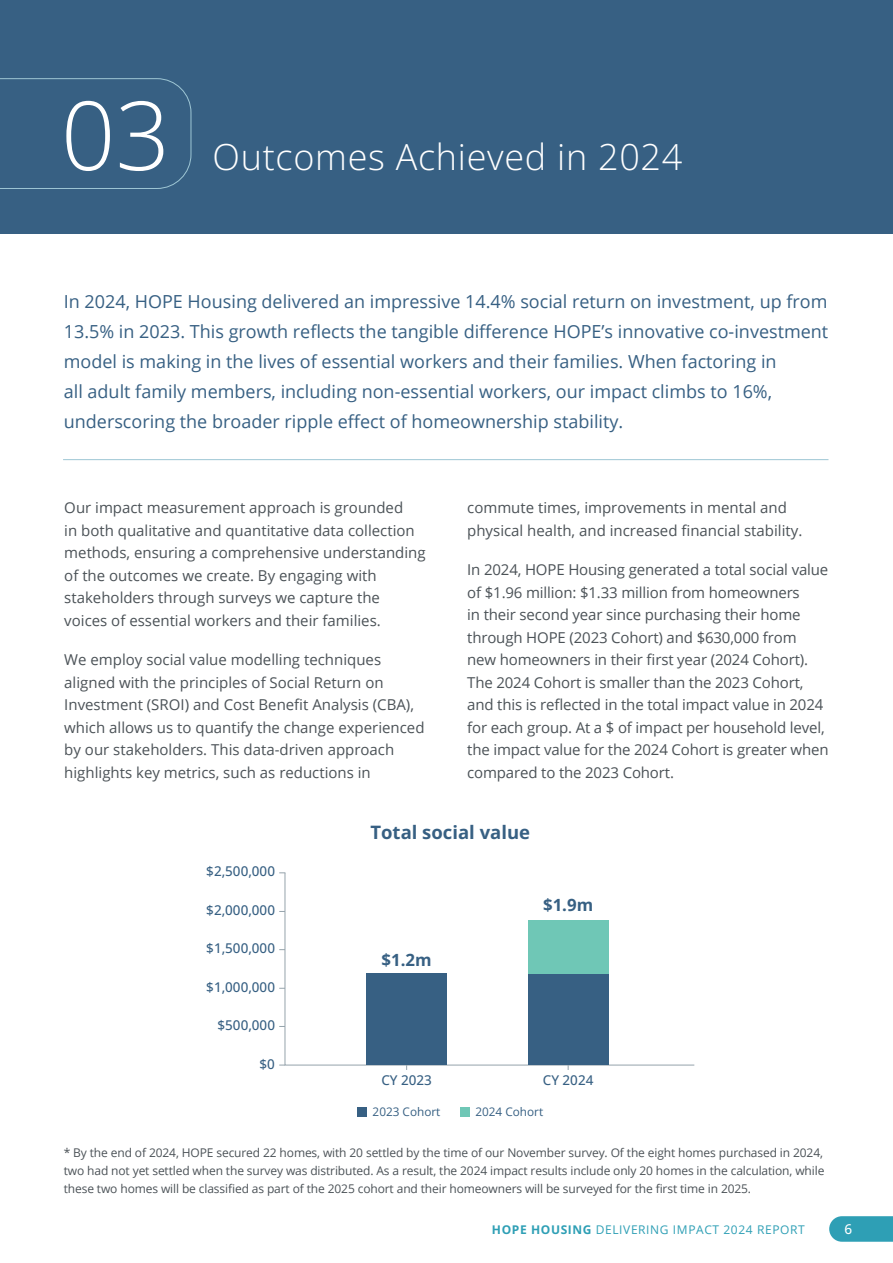
<style>
.page{position:relative;width:893px;height:1263px;background:#fff}
.page>*{position:absolute;margin:0;border:0;box-sizing:border-box;transform-origin:0 0}
.t1{font:300 95.55px "Open Sans";color:#fff}
.t2{font:300 36px "Open Sans";letter-spacing:.02em;color:#fff}
.t3{font:700 18.45px "Open Sans";color:#376083}
.t4{font:18px/30px "Open Sans";color:#376083}
.t5{font:700 16.8px "Open Sans";color:#376083}
.t6{font:15px/22.5px "Open Sans";color:#4b5257}
.t7{font:500 13.5px "Open Sans";color:#376083}
.t8{font:500 13.5px "Open Sans";color:#fff}
.t9{font:12px/18px "Open Sans";letter-spacing:-.01em;color:#4b5257;text-align:justify}
.t10{font:12px "Open Sans";letter-spacing:.05em;color:#2e9fb5}
.t11{font:11.7px "Open Sans";color:#376083}
.s1{font-weight:700}
</style>
<div class="page">
<div style="left:357px;top:1107px;width:10px;height:10px;background:#376083"></div>
<div style="left:461px;top:1107px;width:9px;height:10px;background:#6fc7b6"></div>
<svg style="left:284px;top:872px;width:411px;height:194px"></svg>
<div style="left:366px;top:974px;width:81px;height:91px;background:#376083"></div>
<div style="left:528px;top:974px;width:80px;height:91px;background:#376083"></div>
<div style="left:528px;top:920px;width:80px;height:54px;background:#6fc7b6"></div>
<hr style="left:63px;top:459px;width:765px;height:1px;background:#9ec6d4">
<svg style="left:829px;top:1216px;width:64px;height:26px;background:#3ba5b9"></svg>
<div style="left:0;top:0;width:893px;height:234px;background:#376083"></div>
<svg style="left:0;top:78px;width:192px;height:111px"></svg>
<h1 class="t1" style="left:61px;top:70px;width:111px">03</h1>
<h2 class="t2" style="left:213px;top:132px;width:471px">Outcomes Achieved in 2024</h2>
<p class="t4" style="left:64px;top:286px;width:766px">In 2024, HOPE Housing delivered an impressive 14.4% social return on investment, up from 13.5% in 2023. This growth reflects the tangible difference HOPE’s innovative co-investment model is making in the lives of essential workers and their families. When factoring in<br>all adult family members, including non-essential workers, our impact climbs to 16%, underscoring the broader ripple effect of homeownership stability.</p>
<p class="t6" style="left:64px;top:496px;width:363px">Our impact measurement approach is grounded<br>in both qualitative and quantitative data collection methods, ensuring a comprehensive understanding of the outcomes we create. By engaging with stakeholders through surveys we capture the voices of essential workers and their families.</p>
<p class="t6" style="left:64px;top:648px;width:362px">We employ social value modelling techniques aligned with the principles of Social Return on Investment (SROI) and Cost Benefit Analysis (CBA), which allows us to quantify the change experienced by our stakeholders. This data-driven approach highlights key metrics, such as reductions in</p>
<p class="t6" style="left:467px;top:496px;width:337px">commute times, improvements in mental and physical health, and increased financial stability.</p>
<p class="t6" style="left:467px;top:558px;width:363px">In 2024, HOPE Housing generated a total social value of $1.96 million: $1.33 million from homeowners<br>in their second year since purchasing their home through HOPE (2023 Cohort) and $630,000 from new homeowners in their first year (2024 Cohort).<br>The 2024 Cohort is smaller than the 2023 Cohort, and this is reflected in the total impact value in 2024 for each group. At a $ of impact per household level, the impact value for the 2024 Cohort is greater when compared to the 2023 Cohort.</p>
<p class="t7" style="left:206px;top:862px;width:70px">$2,500,000</p>
<p class="t3" style="left:370px;top:819px;width:161px">Total social value</p>
<p class="t7" style="left:206px;top:901px;width:70px">$2,000,000</p>
<p class="t5" style="left:543px;top:894px;width:52px">$1.9m</p>
<p class="t7" style="left:206px;top:939px;width:70px">$1,500,000</p>
<p class="t7" style="left:206px;top:977px;width:70px">$1,000,000</p>
<p class="t7" style="left:218px;top:1016px;width:59px">$500,000</p>
<p class="t7" style="left:260px;top:1054px;width:17px">$0</p>
<p class="t5" style="left:382px;top:948px;width:52px">$1.2m</p>
<p class="t7" style="left:381px;top:1071px;width:52px">CY 2023</p>
<p class="t7" style="left:543px;top:1071px;width:52px">CY 2024</p>
<p class="t11" style="left:373px;top:1104px;width:69px">2023 Cohort</p>
<p class="t11" style="left:475px;top:1104px;width:69px">2024 Cohort</p>
<p class="t9" style="left:64px;top:1144px;width:762px">* By the end of 2024, HOPE secured 22 homes, with 20 settled by the time of our November survey. Of the eight homes purchased in 2024, two had not yet settled when the survey was distributed. As a result, the 2024 impact results include only 20 homes in the calculation, while these two homes will be classified as part of the 2025 cohort and their homeowners will be surveyed for the first time in 2025.</p>
<p class="t10" style="left:492px;top:1221px;width:314px"><span class="s1">HOPE HOUSING</span> DELIVERING IMPACT 2024 REPORT</p>
<p class="t8" style="left:844px;top:1219px;width:9px">6</p>
</div>
